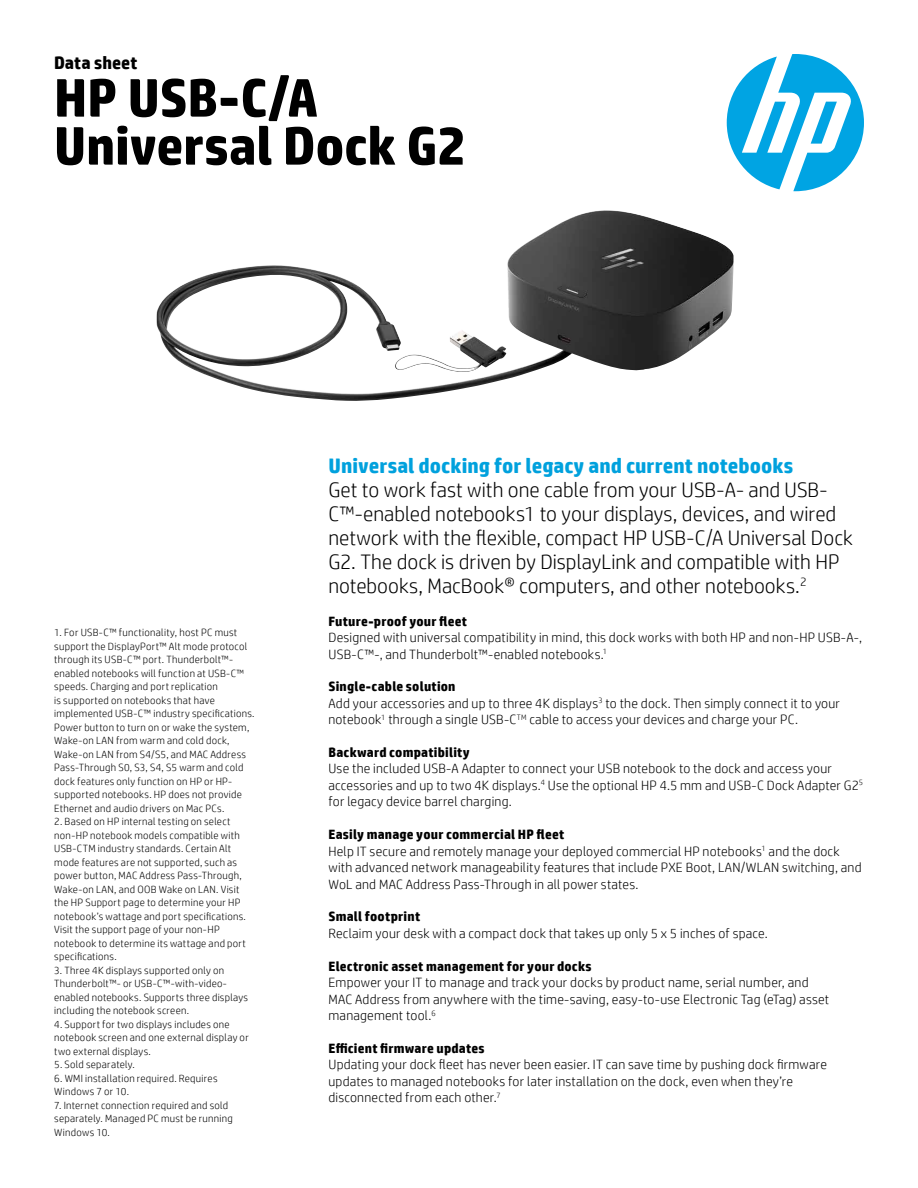
<style>
.page{position:relative;width:918px;height:1188px;background:#fff}
.page>*{position:absolute;margin:0;border:0;box-sizing:border-box;transform-origin:0 0}
.t1{font:700 54px/48px "HP Simplified";letter-spacing:-.005em;color:#000}
.t2{font:300 21px/24px "HP Simplified";color:#000}
.t3{font:700 21px "HP Simplified";color:#00a1dd}
.t4{font:700 18px "HP Simplified";color:#000}
.t5{font:300 13.5px/16.5px "HP Simplified";letter-spacing:.015em;color:#000}
.t6{font:700 13.5px "HP Simplified";letter-spacing:.015em;color:#000}
.t7{font:300 10.5px/13.5px "HP Simplified";letter-spacing:.025em;color:#000}
.s1{font-weight:700}
</style>
<div class="page">
<svg style="left:727px;top:54px;width:137px;height:137px"></svg>
<img style="left:157px;top:210px;width:577px;height:191px">
<h3 class="t4" style="left:54px;top:52px;width:85px">Data sheet</h3>
<h1 class="t1" style="left:54px;top:73px;width:413px">HP USB-C/A<br>Universal Dock G2</h1>
<p class="t7" style="left:54px;top:625px;width:202px">1. For USB-C™ functionality, host PC must support the DisplayPort™ Alt mode protocol through its USB-C™ port. Thunderbolt™- enabled notebooks will function at USB-C™ speeds. Charging and port replication<br>is supported on notebooks that have implemented USB-C™ industry specifications.<br>Power button to turn on or wake the system, Wake-on LAN from warm and cold dock, Wake-on LAN from S4/S5, and MAC Address Pass-Through S0, S3, S4, S5 warm and cold dock features only function on HP or HP&shy;supported notebooks. HP does not provide Ethernet and audio drivers on Mac PCs.</p>
<p class="t7" style="left:54px;top:814px;width:193px">2. Based on HP internal testing on select non-HP notebook models compatible with USB-CTM industry standards. Certain Alt mode features are not supported, such as power button, MAC Address Pass-Through, Wake-on LAN, and OOB Wake on LAN. Visit the HP Support page to determine your HP notebook’s wattage and port specifications.<br>Visit the support page of your non-HP notebook to determine its wattage and port specifications.</p>
<p class="t7" style="left:54px;top:963px;width:195px">3. Three 4K displays supported only on Thunderbolt™- or USB-C™-with-video&shy;enabled notebooks. Supports three displays including the notebook screen.</p>
<p class="t7" style="left:54px;top:1017px;width:196px">4. Support for two displays includes one notebook screen and one external display or two external displays.</p>
<p class="t7" style="left:54px;top:1057px;width:82px">5. Sold separately.</p>
<p class="t7" style="left:54px;top:1071px;width:165px">6. WMI installation required. Requires<br>Windows 7 or 10.</p>
<p class="t7" style="left:54px;top:1098px;width:180px">7. Internet connection required and sold separately. Managed PC must be running<br>Windows 10.</p>
<h2 class="t3" style="left:328px;top:453px;width:466px">Universal docking for legacy and current notebooks</h2>
<p class="t2" style="left:328px;top:477px;width:526px">Get to work fast with one cable from your USB-A- and USB-C™-enabled notebooks1 to your displays, devices, and wired network with the flexible, compact HP USB-C/A Universal Dock G2. The dock is driven by DisplayLink and compatible with HP notebooks, MacBook® computers, and other notebooks.<sup>2</sup></p>
<p class="t6" style="left:328px;top:613px;width:140px">Future-proof your fleet</p>
<p class="t5" style="left:328px;top:629px;width:535px">Designed with universal compatibility in mind, this dock works with both HP and non-HP USB-A-,<br>USB-C™-, and Thunderbolt™-enabled notebooks.<sup>1</sup></p>
<p class="t5" style="left:328px;top:678px;width:513px"><span class="s1">Single-cable solution<br></span>Add your accessories and up to three 4K displays<sup>3</sup> to the dock. Then simply connect it to your notebook<sup>1</sup> through a single USB-C<sup>TM</sup> cable to access your devices and charge your PC.</p>
<p class="t6" style="left:328px;top:744px;width:143px">Backward compatibility</p>
<p class="t5" style="left:328px;top:760px;width:536px">Use the included USB-A Adapter to connect your USB notebook to the dock and access your accessories and up to two 4K displays.<sup>4</sup> Use the optional HP 4.5 mm and USB-C Dock Adapter G2<sup>5 </sup>for legacy device barrel charging.</p>
<p class="t5" style="left:328px;top:826px;width:535px"><span class="s1">Easily manage your commercial HP fleet<br></span>Help IT secure and remotely manage your deployed commercial HP notebooks<sup>1</sup> and the dock with advanced network manageability features that include PXE Boot, LAN/WLAN switching, and WoL and MAC Address Pass-Through in all power states.</p>
<p class="t6" style="left:328px;top:909px;width:93px">Small footprint</p>
<p class="t5" style="left:328px;top:925px;width:441px">Reclaim your desk with a compact dock that takes up only 5 x 5 inches of space.</p>
<p class="t6" style="left:328px;top:958px;width:265px">Electronic asset management for your docks</p>
<p class="t5" style="left:328px;top:974px;width:502px">Empower your IT to manage and track your docks by product name, serial number, and<br>MAC Address from anywhere with the time-saving, easy-to-use Electronic Tag (eTag) asset management tool.<sup>6</sup></p>
<p class="t6" style="left:328px;top:1040px;width:158px">Efficient firmware updates</p>
<p class="t5" style="left:328px;top:1056px;width:500px">Updating your dock fleet has never been easier. IT can save time by pushing dock firmware updates to managed notebooks for later installation on the dock, even when they’re disconnected from each other.<sup>7</sup></p>
</div>
